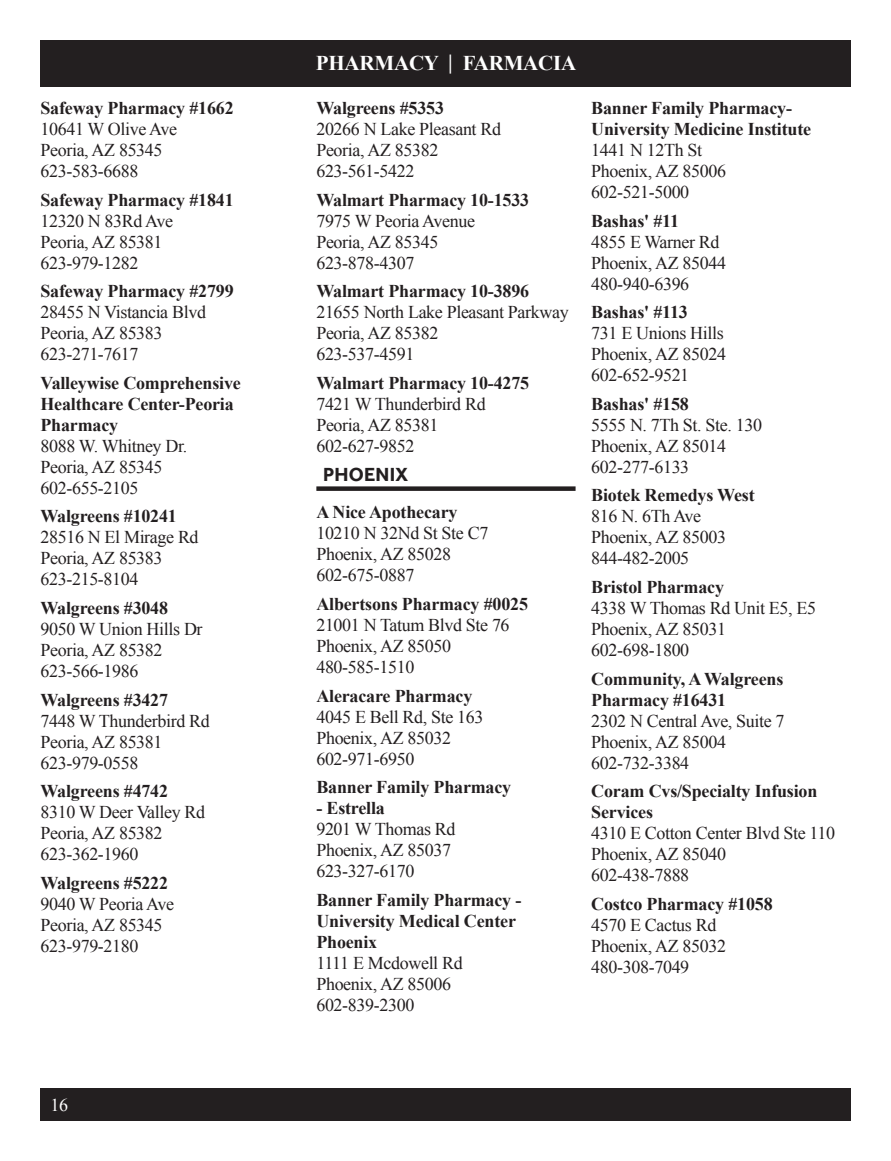
<style>
.page{position:relative;width:891px;height:1161px;background:#fff}
.page>*{position:absolute;margin:0;border:0;box-sizing:border-box;transform-origin:0 0}
.t1{font:700 21px "Times New Roman";letter-spacing:-.01em;color:#fff}
.t2{font:700 19.5px "Effra";letter-spacing:.01em;color:#231f20}
.t3{font:18px/21px "Times New Roman";letter-spacing:-.02em;color:#231f20}
.t4{font:700 18px/21px "Times New Roman";letter-spacing:-.01em;color:#231f20}
.t5{font:18px "Times New Roman";color:#fff}
</style>
<div class="page">
<div style="left:41px;top:1088px;width:810px;height:32px;background:#231f20"></div>
<div style="left:41px;top:40px;width:810px;height:47px;background:#231f20"></div>
<div style="left:316px;top:486px;width:260px;height:5px;background:#231f20"></div>
<p class="t4" style="left:40px;top:100px;width:195px">Safeway Pharmacy #1662</p>
<p class="t3" style="left:40px;top:120px;width:138px">10641 W Olive Ave<br>Peoria, AZ 85345<br>623-583-6688</p>
<p class="t4" style="left:40px;top:191px;width:195px">Safeway Pharmacy #1841</p>
<p class="t3" style="left:40px;top:212px;width:134px">12320 N 83Rd Ave<br>Peoria, AZ 85381<br>623-979-1282</p>
<p class="t4" style="left:40px;top:283px;width:195px">Safeway Pharmacy #2799</p>
<p class="t3" style="left:40px;top:304px;width:167px">28455 N Vistancia Blvd<br>Peoria, AZ 85383<br>623-271-7617</p>
<p class="t4" style="left:40px;top:374px;width:202px">Valleywise Comprehensive<br>Healthcare Center-Peoria<br>Pharmacy</p>
<p class="t3" style="left:40px;top:437px;width:148px">8088 W. Whitney Dr.<br>Peoria, AZ 85345<br>602-655-2105</p>
<p class="t4" style="left:40px;top:508px;width:138px">Walgreens #10241</p>
<p class="t3" style="left:40px;top:529px;width:160px">28516 N El Mirage Rd<br>Peoria, AZ 85383<br>623-215-8104</p>
<p class="t4" style="left:40px;top:599px;width:129px">Walgreens #3048</p>
<p class="t3" style="left:40px;top:620px;width:164px">9050 W Union Hills Dr<br>Peoria, AZ 85382<br>623-566-1986</p>
<p class="t4" style="left:40px;top:691px;width:129px">Walgreens #3427</p>
<p class="t3" style="left:40px;top:712px;width:171px">7448 W Thunderbird Rd<br>Peoria, AZ 85381<br>623-979-0558</p>
<p class="t4" style="left:40px;top:782px;width:129px">Walgreens #4742</p>
<p class="t3" style="left:40px;top:803px;width:166px">8310 W Deer Valley Rd<br>Peoria, AZ 85382<br>623-362-1960</p>
<p class="t4" style="left:40px;top:874px;width:129px">Walgreens #5222</p>
<p class="t3" style="left:40px;top:895px;width:135px">9040 W Peoria Ave<br>Peoria, AZ 85345<br>623-979-2180</p>
<p class="t5" style="left:50px;top:1099px;width:19px">16</p>
<p class="t1" style="left:316px;top:56px;width:262px">PHARMACY | FARMACIA</p>
<p class="t4" style="left:316px;top:100px;width:129px">Walgreens #5353</p>
<p class="t3" style="left:316px;top:120px;width:186px">20266 N Lake Pleasant Rd<br>Peoria, AZ 85382<br>623-561-5422</p>
<p class="t4" style="left:316px;top:191px;width:214px">Walmart Pharmacy 10-1533</p>
<p class="t3" style="left:316px;top:212px;width:160px">7975 W Peoria Avenue<br>Peoria, AZ 85345<br>623-878-4307</p>
<p class="t4" style="left:316px;top:283px;width:214px">Walmart Pharmacy 10-3896</p>
<p class="t3" style="left:316px;top:304px;width:254px">21655 North Lake Pleasant Parkway<br>Peoria, AZ 85382<br>623-537-4591</p>
<p class="t4" style="left:316px;top:374px;width:214px">Walmart Pharmacy 10-4275</p>
<p class="t3" style="left:316px;top:395px;width:171px">7421 W Thunderbird Rd<br>Peoria, AZ 85381<br>602-627-9852</p>
<p class="t2" style="left:323px;top:464px;width:86px">PHOENIX</p>
<p class="t4" style="left:316px;top:504px;width:143px">A Nice Apothecary</p>
<p class="t3" style="left:316px;top:525px;width:173px">10210 N 32Nd St Ste C7<br>Phoenix, AZ 85028<br>602-675-0887</p>
<p class="t4" style="left:316px;top:595px;width:213px">Albertsons Pharmacy #0025</p>
<p class="t3" style="left:316px;top:616px;width:195px">21001 N Tatum Blvd Ste 76<br>Phoenix, AZ 85050<br>480-585-1510</p>
<p class="t4" style="left:316px;top:687px;width:158px">Aleracare Pharmacy</p>
<p class="t3" style="left:316px;top:708px;width:169px">4045 E Bell Rd, Ste 163<br>Phoenix, AZ 85032<br>602-971-6950</p>
<p class="t4" style="left:316px;top:778px;width:196px">Banner Family Pharmacy</p>
<p class="t4" style="left:316px;top:799px;width:70px">- Estrella</p>
<p class="t3" style="left:316px;top:820px;width:141px">9201 W Thomas Rd<br>Phoenix, AZ 85037<br>623-327-6170</p>
<p class="t4" style="left:316px;top:891px;width:207px">Banner Family Pharmacy -<br>University Medical Center<br>Phoenix</p>
<p class="t3" style="left:316px;top:954px;width:148px">1111 E Mcdowell Rd<br>Phoenix, AZ 85006<br>602-839-2300</p>
<p class="t4" style="left:591px;top:100px;width:221px">Banner Family Pharmacy-<br>University Medicine Institute</p>
<p class="t3" style="left:591px;top:141px;width:136px">1441 N 12Th St<br>Phoenix, AZ 85006<br>602-521-5000</p>
<p class="t4" style="left:591px;top:212px;width:89px">Bashas' #11</p>
<p class="t3" style="left:591px;top:233px;width:136px">4855 E Warner Rd<br>Phoenix, AZ 85044<br>480-940-6396</p>
<p class="t4" style="left:591px;top:304px;width:98px">Bashas' #113</p>
<p class="t3" style="left:591px;top:325px;width:136px">731 E Unions Hills<br>Phoenix, AZ 85024<br>602-652-9521</p>
<p class="t4" style="left:591px;top:395px;width:99px">Bashas' #158</p>
<p class="t3" style="left:591px;top:416px;width:172px">5555 N. 7Th St. Ste. 130<br>Phoenix, AZ 85014<br>602-277-6133</p>
<p class="t4" style="left:591px;top:487px;width:165px">Biotek Remedys West</p>
<p class="t3" style="left:591px;top:508px;width:136px">816 N. 6Th Ave<br>Phoenix, AZ 85003<br>844-482-2005</p>
<p class="t4" style="left:591px;top:578px;width:134px">Bristol Pharmacy</p>
<p class="t3" style="left:591px;top:599px;width:226px">4338 W Thomas Rd Unit E5, E5<br>Phoenix, AZ 85031<br>602-698-1800</p>
<p class="t4" style="left:591px;top:670px;width:194px">Community, A Walgreens<br>Pharmacy #16431</p>
<p class="t3" style="left:591px;top:712px;width:195px">2302 N Central Ave, Suite 7<br>Phoenix, AZ 85004<br>602-732-3384</p>
<p class="t4" style="left:591px;top:782px;width:228px">Coram Cvs/Specialty Infusion<br>Services</p>
<p class="t3" style="left:591px;top:824px;width:245px">4310 E Cotton Center Blvd Ste 110<br>Phoenix, AZ 85040<br>602-438-7888</p>
<p class="t4" style="left:591px;top:895px;width:183px">Costco Pharmacy #1058</p>
<p class="t3" style="left:591px;top:916px;width:136px">4570 E Cactus Rd<br>Phoenix, AZ 85032<br>480-308-7049</p>
</div>
